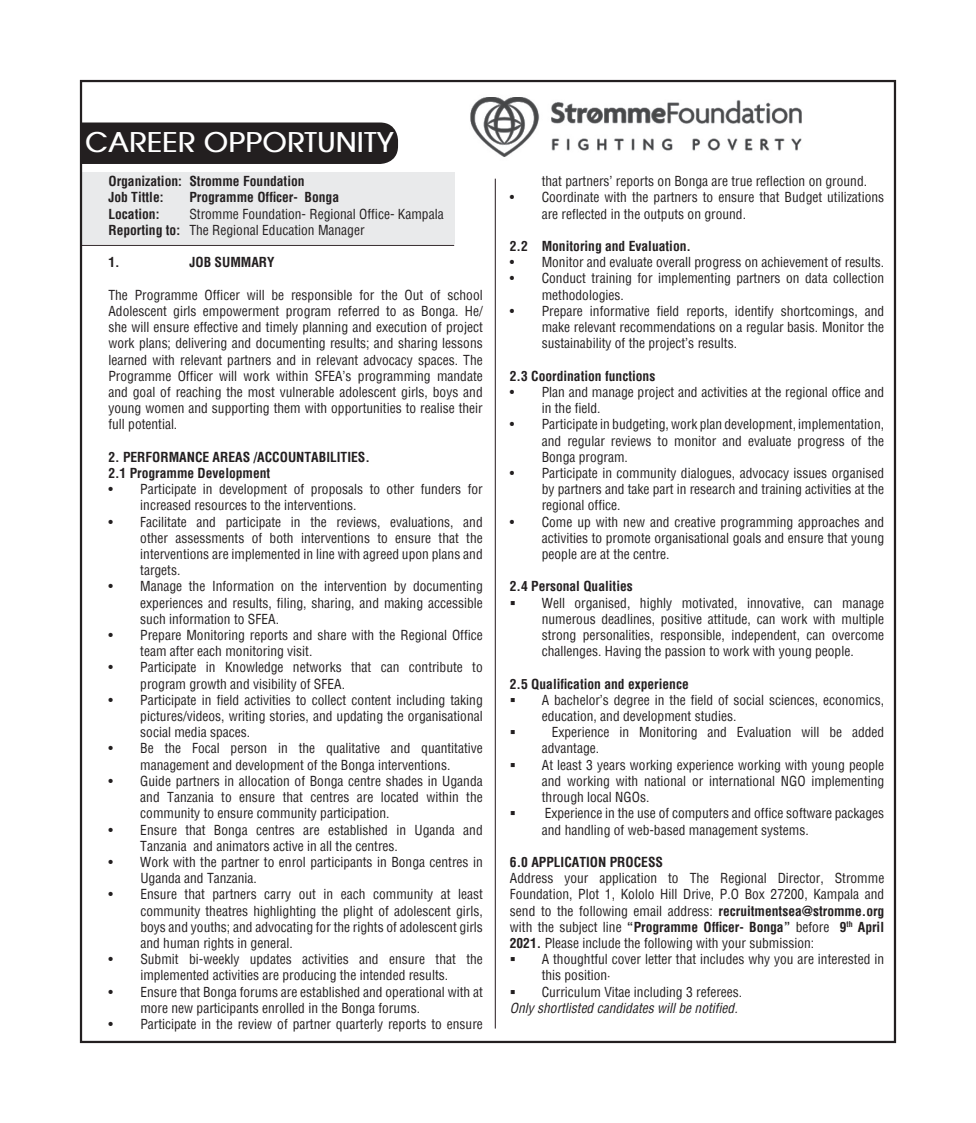
<style>
.page{position:relative;width:976px;height:1123px;background:#fff}
.page>*{position:absolute;margin:0;border:0;box-sizing:border-box;transform-origin:0 0}
.t1{font:700 27px "Avant Garde";color:#fff}
.t2{font:condensed 13.5px/16.2px "Helvetica";color:#231f20}
.t3{font:700 condensed 13.5px/16.2px "Helvetica";color:#231f20}
.t4{font:italic condensed 13.5px/16.2px "Helvetica";color:#231f20}
.t5{font:13.5px "Wingdings";color:#231f20}
.s1{font-weight:700}
.s2{font-style:normal}
</style>
<div class="page">
<div style="left:81px;top:172px;width:373px;height:72px;background:#e9eaeb"></div>
<img style="left:470px;top:97px;width:332px;height:60px">
<div style="left:81px;top:122px;width:317px;height:42px;background:#231f20"></div>
<hr style="left:495px;top:179px;width:1px;height:849px;background:#23181c">
<hr style="left:81px;top:245px;width:373px;height:1px;background:#23181c">
<h1 class="t1" style="left:85px;top:125px;width:310px">CAREER OPPORTUNITY</h1>
<p class="t3" style="left:108px;top:173px;width:198px">Organization: Stromme Foundation<br>Job Tittle:</p>
<p class="t3" style="left:189px;top:189px;width:151px">Programme Officer- Bonga</p>
<p class="t2" style="left:108px;top:205px;width:337px;text-indent:81px">Stromme Foundation- Regional Office- Kampala<br><span class="s1">Reporting to:</span> The Regional Education Manager</p>
<p class="t3" style="left:108px;top:254px;width:13px">1.</p>
<p class="t3" style="left:189px;top:254px;width:87px">JOB SUMMARY</p>
<p class="t2" style="left:108px;top:286px;width:376px;text-align:justify">The Programme Officer will be responsible for the Out of school Adolescent girls empowerment program referred to as Bonga. He/ she will ensure effective and timely planning and execution of project work plans; delivering and documenting results; and sharing lessons learned with relevant partners and in relevant advocacy spaces. The Programme Officer will work within SFEA’s programming mandate and goal of reaching the most vulnerable adolescent girls, boys and young women and supporting them with opportunities to realise their full potential.</p>
<p class="t3" style="left:108px;top:448px;width:263px">2. PERFORMANCE AREAS /ACCOUNTABILITIES.<br>2.1 Programme Development</p>
<p class="t2" style="left:140px;top:481px;width:344px;text-indent:-32px">• Participate in development of proposals to other funders for increased resources to the interventions.</p>
<p class="t2" style="left:140px;top:513px;width:344px;text-align:justify;text-indent:-32px">• Facilitate and participate in the reviews, evaluations, and other assessments of both interventions to ensure that the interventions are implemented in line with agreed upon plans and targets.</p>
<p class="t2" style="left:140px;top:578px;width:344px;text-align:justify;text-indent:-32px">• Manage the Information on the intervention by documenting experiences and results, filing, sharing, and making accessible such information to SFEA.</p>
<p class="t2" style="left:140px;top:627px;width:344px;text-indent:-32px">• Prepare Monitoring reports and share with the Regional Office team after each monitoring visit.</p>
<p class="t2" style="left:140px;top:659px;width:344px;text-indent:-32px">• Participate in Knowledge networks that can contribute to program growth and visibility of SFEA.</p>
<p class="t2" style="left:140px;top:691px;width:344px;text-align:justify;text-indent:-32px">• Participate in field activities to collect content including taking pictures/videos, writing stories, and updating the organisational social media spaces.</p>
<p class="t2" style="left:108px;top:740px;width:376px;text-align:center">• Be the Focal person in the qualitative and quantitative management and development of the Bonga interventions.</p>
<p class="t2" style="left:140px;top:772px;width:344px;text-align:justify;text-indent:-32px">• Guide partners in allocation of Bonga centre shades in Uganda and Tanzania to ensure that centres are located within the community to ensure community participation.</p>
<p class="t2" style="left:140px;top:821px;width:344px;text-indent:-32px">• Ensure that Bonga centres are established in Uganda and<br>Tanzania and animators active in all the centres.</p>
<p class="t2" style="left:140px;top:853px;width:344px;text-indent:-32px">• Work with the partner to enrol participants in Bonga centres in<br>Uganda and Tanzania.</p>
<p class="t2" style="left:140px;top:886px;width:344px;text-align:justify;text-indent:-32px">• Ensure that partners carry out in each community at least community theatres highlighting the plight of adolescent girls, boys and youths; and advocating for the rights of adolescent girls and human rights in general.</p>
<p class="t2" style="left:108px;top:951px;width:376px;text-align:center">• Submit bi-weekly updates activities and ensure that the implemented activities are producing the intended results.</p>
<p class="t2" style="left:140px;top:983px;width:344px;text-indent:-32px">• Ensure that Bonga forums are established and operational with at more new participants enrolled in the Bonga forums.</p>
<p class="t2" style="left:108px;top:1015px;width:376px">• Participate in the review of partner quarterly reports to ensure</p>
<p class="t3" style="left:108px;top:205px;width:53px">Location:</p>
<p class="t2" style="left:542px;top:173px;width:327px">that partners’ reports on Bonga are true reflection on ground.</p>
<p class="t2" style="left:542px;top:189px;width:344px;text-indent:-32px">• Coordinate with the partners to ensure that Budget utilizations are reflected in the outputs on ground.</p>
<p class="t3" style="left:510px;top:238px;width:183px">2.2 Monitoring and Evaluation.</p>
<p class="t2" style="left:510px;top:254px;width:376px">• Monitor and evaluate overall progress on achievement of results.</p>
<p class="t2" style="left:542px;top:270px;width:344px;text-indent:-32px">• Conduct training for implementing partners on data collection methodologies.</p>
<p class="t2" style="left:542px;top:303px;width:344px;text-align:justify;text-indent:-32px">• Prepare informative field reports, identify shortcomings, and make relevant recommendations on a regular basis. Monitor the sustainability of the project’s results.</p>
<p class="t3" style="left:510px;top:367px;width:147px">2.3 Coordination functions</p>
<p class="t2" style="left:542px;top:384px;width:344px;text-indent:-32px">• Plan and manage project and activities at the regional office and in the field.</p>
<p class="t2" style="left:542px;top:416px;width:344px;text-align:justify;text-indent:-32px">• Participate in budgeting, work plan development, implementation, and regular reviews to monitor and evaluate progress of the Bonga program.</p>
<p class="t2" style="left:542px;top:465px;width:344px;text-align:justify;text-indent:-32px">• Participate in community dialogues, advocacy issues organised by partners and take part in research and training activities at the regional office.</p>
<p class="t2" style="left:542px;top:513px;width:344px;text-align:justify;text-indent:-32px">• Come up with new and creative programming approaches and activities to promote organisational goals and ensure that young people are at the centre.</p>
<p class="t3" style="left:510px;top:578px;width:124px">2.4 Personal Qualities</p>
<p class="t2" style="left:542px;top:594px;width:344px;text-align:justify;text-indent:-32px">▪ Well organised, highly motivated, innovative, can manage numerous deadlines, positive attitude, can work with multiple strong personalities, responsible, independent, can overcome challenges. Having the passion to work with young people.</p>
<p class="t3" style="left:510px;top:675px;width:180px">2.5 Qualification and experience</p>
<p class="t2" style="left:542px;top:691px;width:344px;text-indent:-32px">▪ A bachelor’s degree in the field of social sciences, economics, education, and development studies.</p>
<p class="t5" style="left:510px;top:725px;width:8px">▪</p>
<p class="t2" style="left:542px;top:724px;width:344px;text-indent:10px">Experience in Monitoring and Evaluation will be added advantage.</p>
<p class="t2" style="left:542px;top:756px;width:344px;text-align:justify;text-indent:-32px">▪ At least 3 years working experience working with young people and working with national or international NGO implementing through local NGOs.</p>
<p class="t2" style="left:542px;top:805px;width:344px;text-indent:-32px">▪ Experience in the use of computers and office software packages and handling of web-based management systems.</p>
<p class="t3" style="left:510px;top:853px;width:155px">6.0 APPLICATION PROCESS</p>
<p class="t2" style="left:510px;top:870px;width:376px;text-align:justify">Address your application to The Regional Director, Stromme Foundation, Plot 1, Kololo Hill Drive, P.O Box 27200, Kampala and send to the following email address: <span class="s1">recruitmentsea@stromme.org </span>with the subject line <span class="s1">“Programme Officer- Bonga”</span> before <span class="s1">9</span><sup>th</sup> <span class="s1">April 2021.</span> Please include the following with your submission:</p>
<p class="t2" style="left:542px;top:951px;width:344px;text-indent:-32px">▪ A thoughtful cover letter that includes why you are interested in this position·</p>
<p class="t4" style="left:510px;top:983px;width:234px">▪ <span class="s2">Curriculum Vitae including 3 referees.<br></span>Only shortlisted candidates will be notified.</p>
</div>
